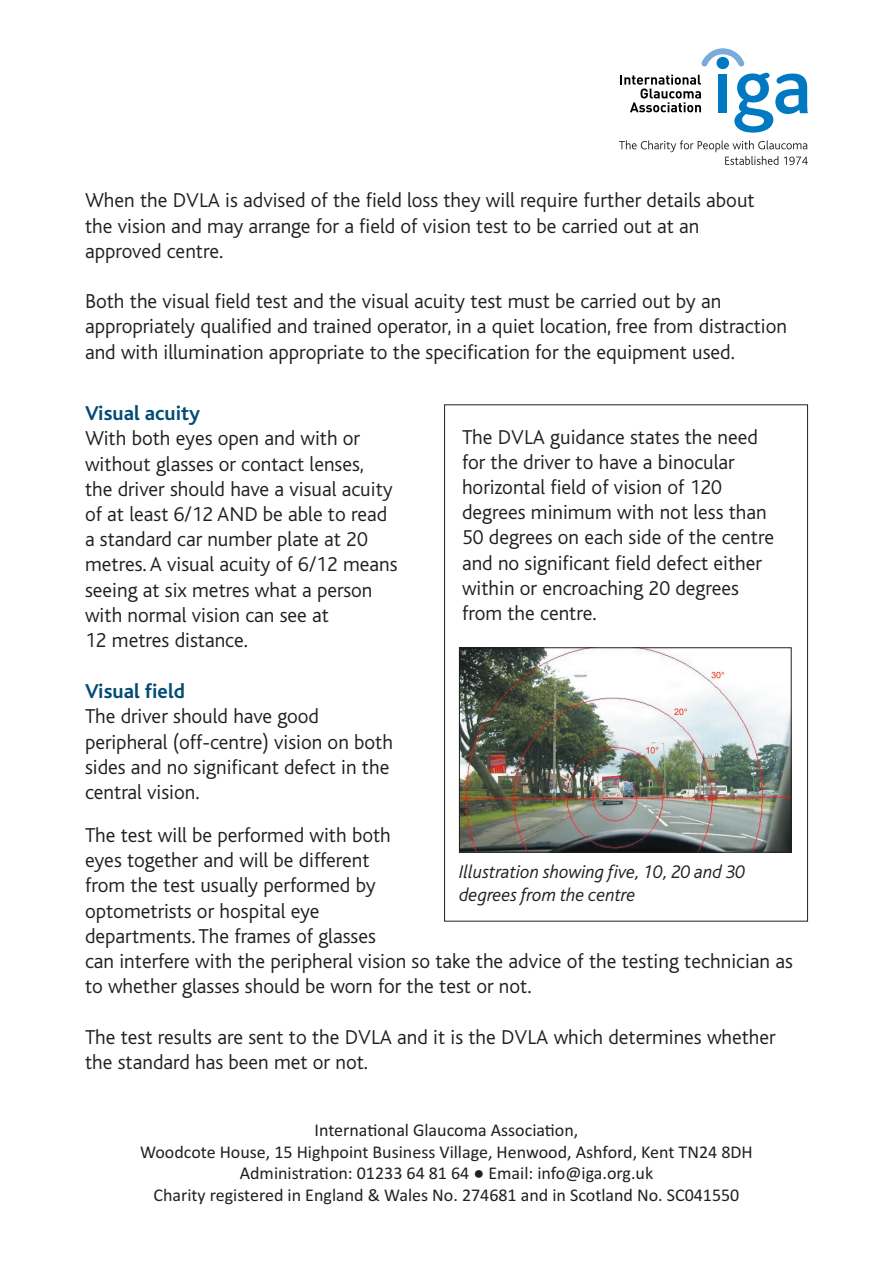
<style>
.page{position:relative;width:893px;height:1263px;background:#fff}
.page>*{position:absolute;margin:0;border:0;box-sizing:border-box;transform-origin:0 0}
.t1{font:300 21px/25.2px "Bliss";color:#231f20}
.t2{font:700 21px "Bliss";color:#014b75}
.t3{font:italic 300 19.05px/23px "Bliss";color:#231f20}
.t4{font:18px/21.6px "Calibri";color:#231f20;text-align:center}
</style>
<div class="page">
<svg style="left:620px;top:48px;width:188px;height:85px"></svg>
<svg style="left:619px;top:140px;width:189px;height:25px"></svg>
<div style="left:716px;top:57px;width:13px;height:12px;background:#0079c2;border-radius:50%"></div>
<img style="left:461px;top:649px;width:329px;height:201px">
<div style="left:459px;top:647px;width:333px;height:205px;border:1px solid #231f20"></div>
<p class="t1" style="left:85px;top:190px;width:671px">When the DVLA is advised of the field loss they will require further details about the vision and may arrange for a field of vision test to be carried out at an approved centre.</p>
<p class="t1" style="left:85px;top:291px;width:703px">Both the visual field test and the visual acuity test must be carried out by an appropriately qualified and trained operator, in a quiet location, free from distraction and with illumination appropriate to the specification for the equipment used.</p>
<p class="t2" style="left:85px;top:406px;width:117px">Visual acuity</p>
<p class="t1" style="left:85px;top:428px;width:314px">With both eyes open and with or without glasses or contact lenses,<br>the driver should have a visual acuity of at least 6/12 AND be able to read a standard car number plate at 20 metres.A visual acuity of 6/12 means seeing at six metres what a person with normal vision can see at<br>12 metres distance.</p>
<p class="t2" style="left:85px;top:684px;width:101px">Visual field</p>
<p class="t1" style="left:85px;top:706px;width:309px">The driver should have good peripheral (off-centre) vision on both sides and no significant defect in the central vision.</p>
<p class="t1" style="left:85px;top:824px;width:709px">The test will be performed with both<br>eyes together and will be different<br>from the test usually performed by<br>optometrists or hospital eye<br>departments. The frames of glasses<br>can interfere with the peripheral vision so take the advice of the testing technician as to whether glasses should be worn for the test or not.</p>
<p class="t1" style="left:85px;top:1026px;width:692px">The test results are sent to the DVLA and it is the DVLA which determines whether the standard has been met or not.</p>
<p class="t1" style="left:462px;top:426px;width:314px">The DVLA guidance states the need for the driver to have a binocular horizontal field of vision of 120 degrees minimum with not less than<br>50 degrees on each side of the centre and no significant field defect either within or encroaching 20 degrees from the centre.</p>
<p class="t3" style="left:459px;top:862px;width:288px">Illustration showing five, 10, 20 and 30 degrees from the centre</p>
<p class="t4" style="left:140px;top:1119px;width:614px">International Glaucoma Association,<br>Woodcote House, 15 Highpoint Business Village, Henwood, Ashford, Kent TN24 8DH Administration: 01233 64 81 64 ● Email: info@iga.org.uk<br>Charity registered in England &amp; Wales No. 274681 and in Scotland No. SC041550</p>
</div>
